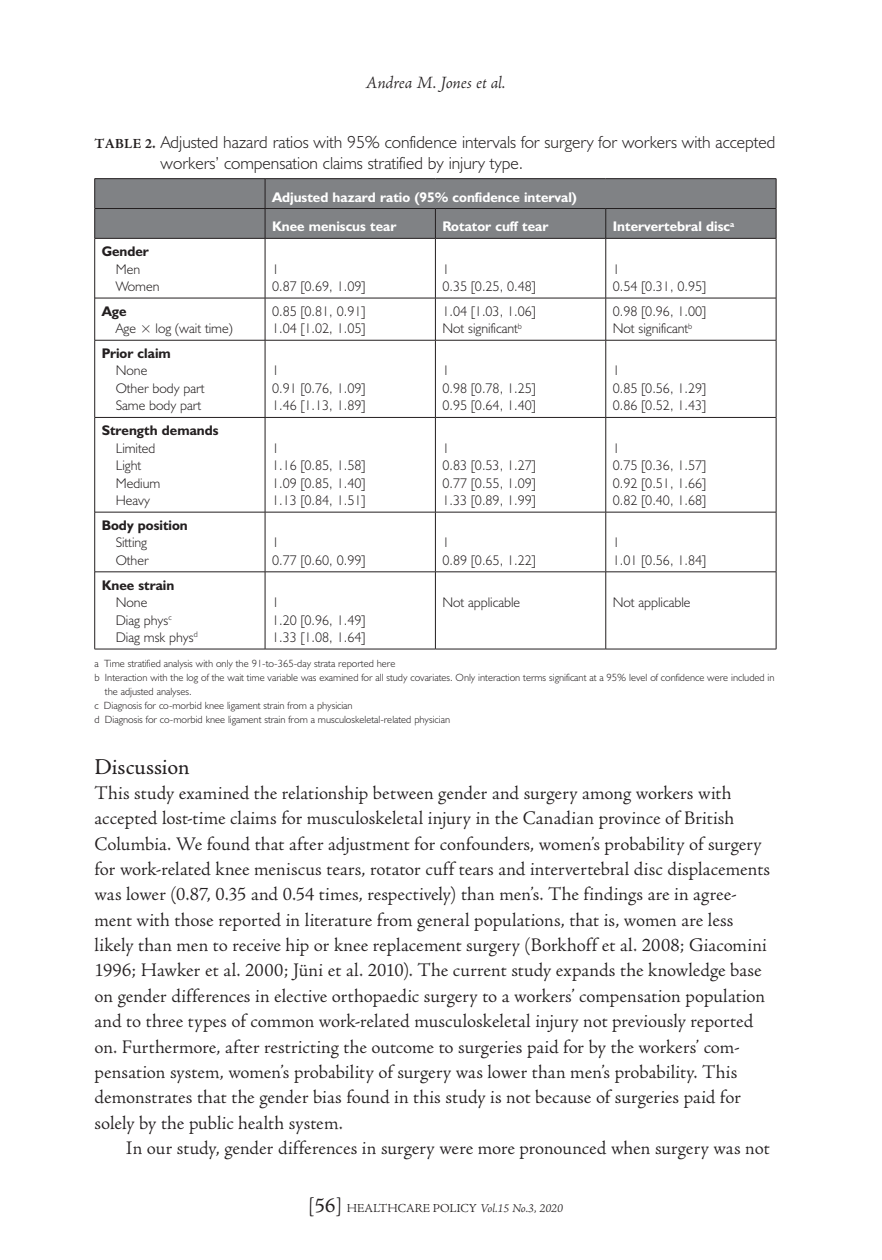
<style>
.page{position:relative;width:882px;height:1260px;background:#fff}
.page>*{position:absolute;margin:0;border:0;box-sizing:border-box;transform-origin:0 0}
.t1{font:22.75px "Adobe Jenson Pro";color:#231f20}
.t2{font:300 19.25px/25.4px "Adobe Jenson Pro";letter-spacing:.005em;color:#231f20}
.t3{font:300 17.5px/21px "Humanist 521 BT";color:#231f20}
.t4{font:italic 300 17.5px "Adobe Jenson Pro";letter-spacing:-.005em;color:#231f20}
.t5{font:300 14px/17.5px "Humanist 521 BT";color:#231f20}
.t6{font:700 14px/29.9px "Humanist 521 BT";color:#fff}
.t7{font:700 14px "Humanist 521 BT";color:#231f20}
.t8{font:300 12.25px "Adobe Jenson Pro";color:#231f20}
.t9{font:300 10.5px "Humanist 521 BT";color:#231f20}
.s1{font-family:"Adobe Jenson Pro";font-weight:700;font-size:14px}
.s2{font-size:21px}
.s3{font-weight:400;font-size:21px}
.s4{font-style:italic}
</style>
<div class="page">
<hr style="left:265px;top:340px;width:1px;height:77px;background:#231f20">
<hr style="left:435px;top:340px;width:1px;height:77px;background:#231f20">
<hr style="left:605px;top:340px;width:1px;height:77px;background:#231f20">
<hr style="left:265px;top:418px;width:1px;height:94px;background:#231f20">
<hr style="left:435px;top:418px;width:1px;height:94px;background:#231f20">
<hr style="left:605px;top:418px;width:1px;height:94px;background:#231f20">
<hr style="left:265px;top:512px;width:1px;height:60px;background:#231f20">
<hr style="left:435px;top:512px;width:1px;height:60px;background:#231f20">
<hr style="left:605px;top:512px;width:1px;height:60px;background:#231f20">
<hr style="left:265px;top:572px;width:1px;height:77px;background:#231f20">
<hr style="left:435px;top:572px;width:1px;height:77px;background:#231f20">
<hr style="left:605px;top:572px;width:1px;height:77px;background:#231f20">
<hr style="left:95px;top:417px;width:170px;height:1px;background:#231f20">
<hr style="left:265px;top:417px;width:170px;height:1px;background:#231f20">
<hr style="left:435px;top:417px;width:171px;height:1px;background:#231f20">
<hr style="left:606px;top:417px;width:170px;height:1px;background:#231f20">
<hr style="left:95px;top:512px;width:170px;height:1px;background:#231f20">
<hr style="left:265px;top:512px;width:170px;height:1px;background:#231f20">
<hr style="left:435px;top:512px;width:171px;height:1px;background:#231f20">
<hr style="left:606px;top:512px;width:170px;height:1px;background:#231f20">
<hr style="left:95px;top:572px;width:170px;height:1px;background:#231f20">
<hr style="left:265px;top:572px;width:170px;height:1px;background:#231f20">
<hr style="left:435px;top:572px;width:171px;height:1px;background:#231f20">
<hr style="left:606px;top:572px;width:170px;height:1px;background:#231f20">
<hr style="left:94px;top:340px;width:1px;height:77px;background:#231f20">
<hr style="left:776px;top:340px;width:1px;height:77px;background:#231f20">
<hr style="left:94px;top:417px;width:1px;height:95px;background:#231f20">
<hr style="left:776px;top:417px;width:1px;height:95px;background:#231f20">
<hr style="left:94px;top:512px;width:1px;height:60px;background:#231f20">
<hr style="left:776px;top:512px;width:1px;height:60px;background:#231f20">
<hr style="left:94px;top:572px;width:1px;height:77px;background:#231f20">
<hr style="left:776px;top:572px;width:1px;height:77px;background:#231f20">
<hr style="left:94px;top:649px;width:171px;height:1px;background:#231f20">
<hr style="left:265px;top:649px;width:170px;height:1px;background:#231f20">
<hr style="left:435px;top:649px;width:171px;height:1px;background:#231f20">
<hr style="left:606px;top:649px;width:170px;height:1px;background:#231f20">
<hr style="left:265px;top:178px;width:170px;height:1px;background:#231f20">
<hr style="left:435px;top:178px;width:171px;height:1px;background:#231f20">
<hr style="left:606px;top:178px;width:170px;height:1px;background:#231f20">
<hr style="left:94px;top:178px;width:171px;height:1px;background:#231f20">
<div style="left:94px;top:179px;width:683px;height:59px;background:#808285"></div>
<hr style="left:95px;top:238px;width:170px;height:1px;background:#231f20">
<hr style="left:94px;top:238px;width:1px;height:60px;background:#231f20">
<hr style="left:265px;top:238px;width:170px;height:1px;background:#231f20">
<hr style="left:265px;top:239px;width:1px;height:59px;background:#231f20">
<hr style="left:435px;top:238px;width:171px;height:1px;background:#231f20">
<hr style="left:435px;top:239px;width:1px;height:59px;background:#231f20">
<hr style="left:606px;top:238px;width:170px;height:1px;background:#231f20">
<hr style="left:605px;top:239px;width:1px;height:59px;background:#231f20">
<hr style="left:776px;top:238px;width:1px;height:60px;background:#231f20">
<hr style="left:95px;top:298px;width:170px;height:1px;background:#231f20">
<hr style="left:95px;top:340px;width:170px;height:1px;background:#231f20">
<hr style="left:94px;top:298px;width:1px;height:42px;background:#231f20">
<hr style="left:265px;top:298px;width:170px;height:1px;background:#231f20">
<hr style="left:265px;top:340px;width:170px;height:1px;background:#231f20">
<hr style="left:265px;top:298px;width:1px;height:42px;background:#231f20">
<hr style="left:435px;top:298px;width:171px;height:1px;background:#231f20">
<hr style="left:435px;top:340px;width:171px;height:1px;background:#231f20">
<hr style="left:435px;top:298px;width:1px;height:42px;background:#231f20">
<hr style="left:606px;top:298px;width:170px;height:1px;background:#231f20">
<hr style="left:606px;top:340px;width:170px;height:1px;background:#231f20">
<hr style="left:605px;top:298px;width:1px;height:42px;background:#231f20">
<hr style="left:776px;top:298px;width:1px;height:42px;background:#231f20">
<p class="t4" style="left:365px;top:73px;width:142px">Andrea M. Jones et al.</p>
<p class="t3" style="left:161px;top:131px;width:616px;text-indent:-66px"><span class="s1">TABLE 2.</span> Adjusted hazard ratios with 95% confidence intervals for surgery for workers with accepted workers’ compensation claims stratified by injury type.</p>
<p class="t6" style="left:272px;top:181px;width:306px">Adjusted hazard ratio (95% confidence interval)<br>Knee meniscus tear</p>
<p class="t6" style="left:442px;top:211px;width:108px">Rotator cuff tear</p>
<p class="t6" style="left:613px;top:211px;width:123px">Intervertebral disc<sup>a</sup></p>
<p class="t7" style="left:102px;top:243px;width:49px">Gender</p>
<p class="t5" style="left:116px;top:260px;width:45px">Men<br>Women</p>
<p class="t5" style="left:272px;top:260px;width:95px">1<br>0.87 [0.69, 1.09]</p>
<p class="t5" style="left:442px;top:260px;width:95px">1<br>0.35 [0.25, 0.48]</p>
<p class="t5" style="left:613px;top:260px;width:95px">1<br>0.54 [0.31, 0.95]</p>
<p class="t7" style="left:102px;top:302px;width:26px">Age</p>
<p class="t5" style="left:116px;top:319px;width:118px">Age × log (wait time)</p>
<p class="t5" style="left:272px;top:302px;width:95px">0.85 [0.81, 0.91]<br>1.04 [1.02, 1.05]</p>
<p class="t5" style="left:442px;top:302px;width:95px">1.04 [1.03, 1.06]<br>Not significant<sup>b</sup></p>
<p class="t5" style="left:613px;top:302px;width:95px">0.98 [0.96, 1.00]<br>Not significant<sup>b</sup></p>
<p class="t7" style="left:102px;top:344px;width:71px">Prior claim</p>
<p class="t5" style="left:116px;top:362px;width:90px">None<br>Other body part<br>Same body part</p>
<p class="t5" style="left:272px;top:362px;width:95px">1<br>0.91 [0.76, 1.09]<br>1.46 [1.13, 1.89]</p>
<p class="t5" style="left:442px;top:362px;width:95px">1<br>0.98 [0.78, 1.25]<br>0.95 [0.64, 1.40]</p>
<p class="t5" style="left:613px;top:362px;width:95px">1<br>0.85 [0.56, 1.29]<br>0.86 [0.52, 1.43]</p>
<p class="t7" style="left:102px;top:422px;width:118px">Strength demands</p>
<p class="t5" style="left:116px;top:439px;width:46px">Limited<br>Light<br>Medium<br>Heavy</p>
<p class="t5" style="left:272px;top:439px;width:95px">1<br>1.16 [0.85, 1.58]<br>1.09 [0.85, 1.40]<br>1.13 [0.84, 1.51]</p>
<p class="t5" style="left:442px;top:439px;width:95px">1<br>0.83 [0.53, 1.27]<br>0.77 [0.55, 1.09]<br>1.33 [0.89, 1.99]</p>
<p class="t5" style="left:613px;top:439px;width:95px">1<br>0.75 [0.36, 1.57]<br>0.92 [0.51, 1.66]<br>0.82 [0.40, 1.68]</p>
<p class="t7" style="left:102px;top:516px;width:88px">Body position</p>
<p class="t5" style="left:116px;top:534px;width:34px">Sitting<br>Other</p>
<p class="t5" style="left:272px;top:534px;width:95px">1<br>0.77 [0.60, 0.99]</p>
<p class="t5" style="left:442px;top:534px;width:95px">1<br>0.89 [0.65, 1.22]</p>
<p class="t5" style="left:613px;top:534px;width:95px">1<br>1.01 [0.56, 1.84]</p>
<p class="t7" style="left:102px;top:576px;width:74px">Knee strain</p>
<p class="t5" style="left:116px;top:593px;width:84px">None<br>Diag phys<sup>c<br></sup>Diag msk phys<sup>d</sup></p>
<p class="t5" style="left:272px;top:593px;width:95px">1<br>1.20 [0.96, 1.49]<br>1.33 [1.08, 1.64]</p>
<p class="t5" style="left:442px;top:593px;width:79px">Not applicable</p>
<p class="t5" style="left:613px;top:593px;width:79px">Not applicable</p>
<p class="t9" style="left:94px;top:657px;width:302px">a Time stratified analysis with only the 91-to-365-day strata reported here</p>
<p class="t9" style="left:94px;top:671px;width:682px">b Interaction with the log of the wait time variable was examined for all study covariates. Only interaction terms significant at a 95% level of confidence were included in</p>
<p class="t9" style="left:105px;top:685px;width:88px">the adjusted analyses.</p>
<p class="t9" style="left:94px;top:699px;width:260px">c Diagnosis for co-morbid knee ligament strain from a physician</p>
<p class="t9" style="left:94px;top:713px;width:357px">d Diagnosis for co-morbid knee ligament strain from a musculoskeletal-related physician</p>
<p class="t1" style="left:94px;top:754px;width:97px">Discussion</p>
<p class="t2" style="left:94px;top:781px;width:677px">This study examined the relationship between gender and surgery among workers with accepted lost-time claims for musculoskeletal injury in the Canadian province of British Columbia. We found that after adjustment for confounders, women’s probability of surgery for work-related knee meniscus tears, rotator cuff tears and intervertebral disc displacements was lower (0.87, 0.35 and 0.54 times, respectively) than men’s. The findings are in agree&shy;ment with those reported in literature from general populations, that is, women are less likely than men to receive hip or knee replacement surgery (Borkhoff et al. 2008; Giacomini 1996; Hawker et al. 2000; Jüni et al. 2010). The current study expands the knowledge base on gender differences in elective orthopaedic surgery to a workers’ compensation population and to three types of common work-related musculoskeletal injury not previously reported on. Furthermore, after restricting the outcome to surgeries paid for by the workers’ com&shy;pensation system, women’s probability of surgery was lower than men’s probability. This demonstrates that the gender bias found in this study is not because of surgeries paid for solely by the public health system.</p>
<p class="t2" style="left:126px;top:1136px;width:645px">In our study, gender differences in surgery were more pronounced when surgery was not</p>
<p class="t8" style="left:308px;top:1201px;width:257px"><span class="s2">[</span><span class="s3">56</span><span class="s2">]</span> HEALTHCARE POLICY <span class="s4">Vol.15 No.3, 2020</span></p>
</div>
